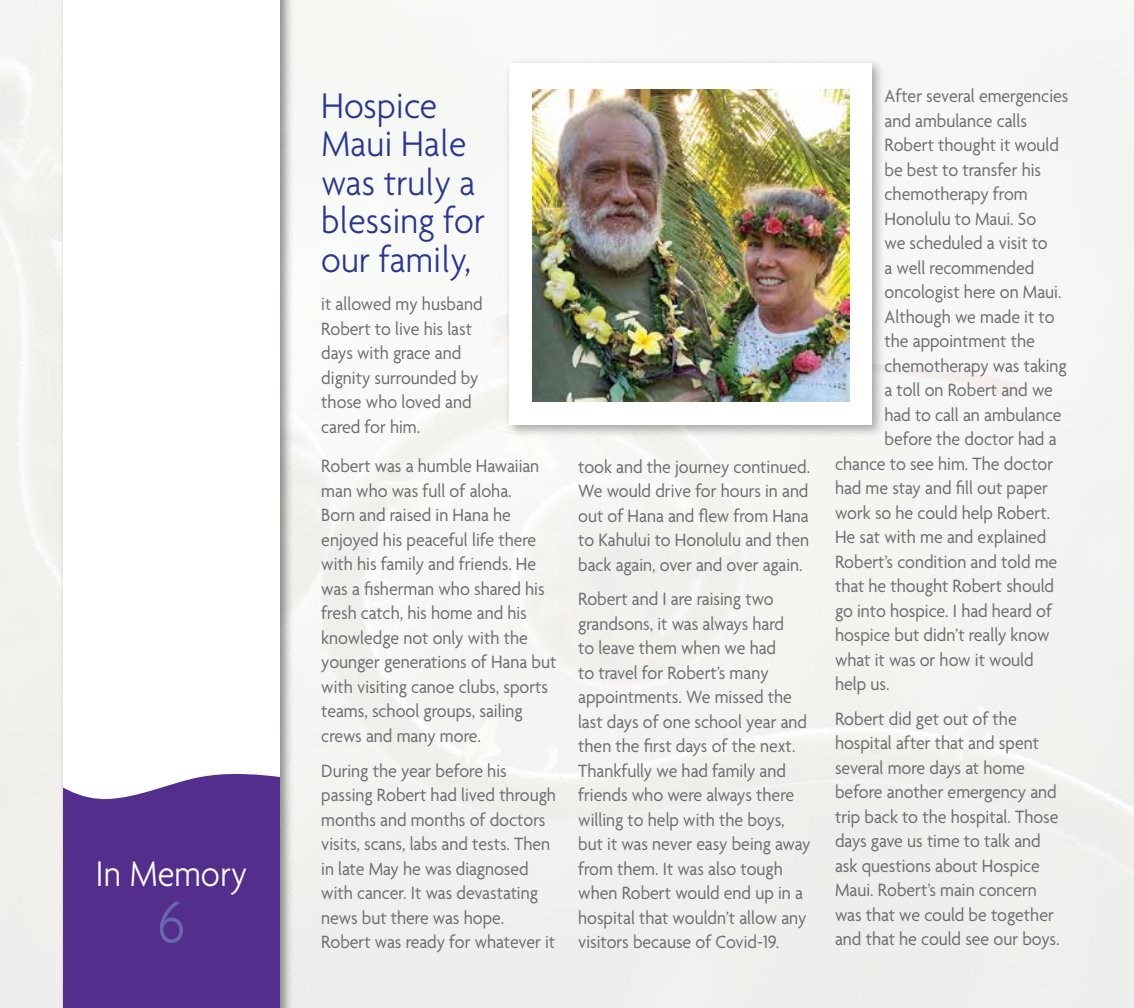
<style>
.page{position:relative;width:1134px;height:1008px;background:#f3f4f1}
.page>*{position:absolute;margin:0;border:0;box-sizing:border-box;transform-origin:0 0}
.t1{font:300 63px "Agenda";color:#6768ad;scale:.9 1}
.t2{font:300 38.5px/38.5px "Agenda";color:#283691;scale:.93 1}
.t3{font:300 38.5px "Agenda";color:#fff;scale:.9 1}
.t4{font:19.25px/24.5px "Agenda";color:#6d6e71;scale:.93 1}
</style>
<div class="page">
<div style="left:58px;top:0;width:236px;height:1008px;background:#000;opacity:.44"></div>
<div style="left:63px;top:0;width:217px;height:1008px;background:#fff"></div>
<div style="left:63px;top:773px;width:217px;height:235px;background:#532e8d"></div>
<div style="left:503px;top:57px;width:383px;height:381px;background:#000;opacity:.33"></div>
<div style="left:509px;top:63px;width:363px;height:362px;background:#fff"></div>
<img style="left:533px;top:89px;width:316px;height:312px">
<h2 class="t3" style="left:96px;top:851px;width:170px">In Memory</h2>
<h1 class="t1" style="left:157px;top:885px;width:33px">6</h1>
<h2 class="t2" style="left:321px;top:86px;width:178px">Hospice<br>Maui Hale was truly a blessing for our family,</h2>
<p class="t4" style="left:321px;top:293px;width:175px">it allowed my husband<br>Robert to live his last days with grace and dignity surrounded by those who loved and cared for him.</p>
<p class="t4" style="left:321px;top:455px;width:254px">Robert was a humble Hawaiian man who was full of aloha.<br>Born and raised in Hana he enjoyed his peaceful life there with his family and friends. He was a fisherman who shared his fresh catch, his home and his knowledge not only with the younger generations of Hana but with visiting canoe clubs, sports teams, school groups, sailing crews and many more.</p>
<p class="t4" style="left:321px;top:759px;width:254px">During the year before his passing Robert had lived through months and months of doctors visits, scans, labs and tests. Then in late May he was diagnosed with cancer. It was devastating news but there was hope.<br>Robert was ready for whatever it</p>
<p class="t4" style="left:578px;top:455px;width:251px;text-align:justify">took and the journey continued.<br>We would drive for hours in and out of Hana and flew from Hana to Kahului to Honolulu and then back again, over and over again.</p>
<p class="t4" style="left:578px;top:588px;width:251px">Robert and I are raising two grandsons, it was always hard<br>to leave them when we had<br>to travel for Robert’s many appointments. We missed the last days of one school year and then the first days of the next.<br>Thankfully we had family and friends who were always there willing to help with the boys, but it was never easy being away from them. It was also tough when Robert would end up in a hospital that wouldn’t allow any visitors because of Covid-19.</p>
<p class="t4" style="left:885px;top:85px;width:199px">After several emergencies</p>
<p class="t4" style="left:885px;top:109px;width:155px">and ambulance calls</p>
<p class="t4" style="left:885px;top:134px;width:189px">Robert thought it would</p>
<p class="t4" style="left:885px;top:158px;width:170px">be best to transfer his</p>
<p class="t4" style="left:885px;top:183px;width:156px">chemotherapy from</p>
<p class="t4" style="left:885px;top:207px;width:165px">Honolulu to Maui. So</p>
<p class="t4" style="left:885px;top:232px;width:177px">we scheduled a visit to</p>
<p class="t4" style="left:885px;top:256px;width:163px">a well recommended</p>
<p class="t4" style="left:885px;top:281px;width:192px">oncologist here on Maui.</p>
<p class="t4" style="left:885px;top:305px;width:184px">Although we made it to</p>
<p class="t4" style="left:885px;top:330px;width:163px">the appointment the</p>
<p class="t4" style="left:885px;top:354px;width:198px">chemotherapy was taking</p>
<p class="t4" style="left:885px;top:379px;width:183px">a toll on Robert and we</p>
<p class="t4" style="left:885px;top:404px;width:192px">had to call an ambulance</p>
<p class="t4" style="left:885px;top:428px;width:187px">before the doctor had a</p>
<p class="t4" style="left:835px;top:453px;width:236px">chance to see him. The doctor</p>
<p class="t4" style="left:835px;top:477px;width:230px">had me stay and fill out paper</p>
<p class="t4" style="left:835px;top:502px;width:233px">work so he could help Robert.</p>
<p class="t4" style="left:835px;top:526px;width:229px">He sat with me and explained</p>
<p class="t4" style="left:835px;top:551px;width:240px">Robert’s condition and told me</p>
<p class="t4" style="left:835px;top:575px;width:237px">that he thought Robert should</p>
<p class="t4" style="left:835px;top:600px;width:235px">go into hospice. I had heard of</p>
<p class="t4" style="left:835px;top:624px;width:232px">hospice but didn’t really know</p>
<p class="t4" style="left:835px;top:649px;width:215px">what it was or how it would</p>
<p class="t4" style="left:835px;top:673px;width:60px">help us.</p>
<p class="t4" style="left:835px;top:707px;width:243px">Robert did get out of the hospital after that and spent several more days at home before another emergency and trip back to the hospital. Those days gave us time to talk and ask questions about Hospice<br>Maui. Robert’s main concern was that we could be together and that he could see our boys.</p>
</div>
